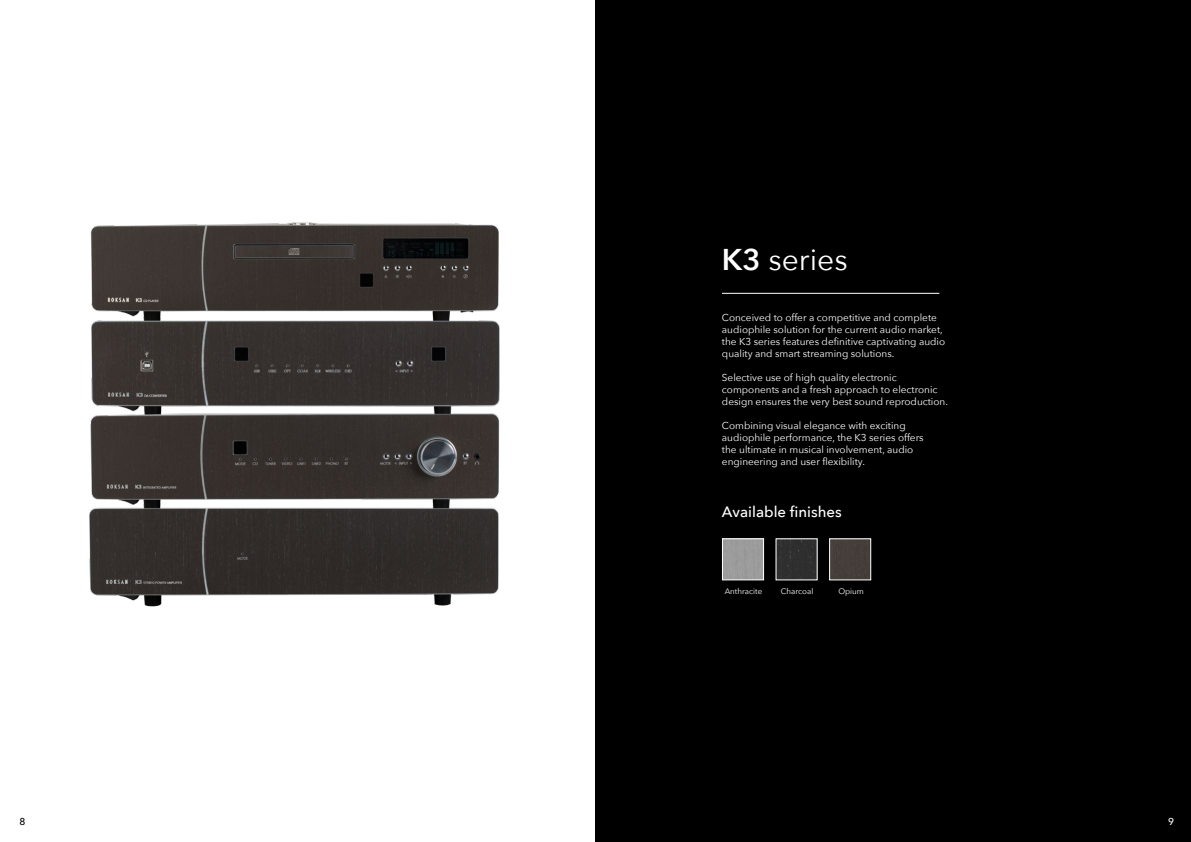
<style>
.page{position:relative;width:1191px;height:842px;background:#fff}
.page>*{position:absolute;margin:0;border:0;box-sizing:border-box;transform-origin:0 0}
.t1{font:30px "Avenir Next";color:#fff}
.t2{font:500 15px "Avenir Next";color:#fff}
.t3{font:10px/12px "Avenir Next";color:#fff}
.t4{font:500 10px "Avenir Next";color:#000}
.t5{font:500 10px "Avenir Next";color:#fff}
.t6{font:8px "Avenir Next";color:#fff}
.s1{font-weight:600}
</style>
<div class="page">
<img style="left:89px;top:222px;width:411px;height:385px">
<div style="left:595px;top:0;width:596px;height:842px;background:#000"></div>
<hr style="left:722px;top:293px;width:217px;height:1px;background:#fff">
<img style="left:724px;top:540px;width:38px;height:38px">
<div style="left:722px;top:538px;width:42px;height:42px;border:1px solid #fff"></div>
<img style="left:777px;top:540px;width:38px;height:38px">
<img style="left:831px;top:540px;width:38px;height:38px">
<div style="left:829px;top:538px;width:42px;height:42px;border:1px solid #fff"></div>
<p class="t4" style="left:20px;top:812px;width:7px">8</p>
<h1 class="t1" style="left:722px;top:234px;width:127px"><span class="s1">K3</span> series</h1>
<p class="t3" style="left:722px;top:311px;width:225px">Conceived to offer a competitive and complete audiophile solution for the current audio market, the K3 series features definitive captivating audio quality and smart streaming solutions.</p>
<p class="t3" style="left:722px;top:371px;width:227px">Selective use of high quality electronic components and a fresh approach to electronic design ensures the very best sound reproduction.</p>
<p class="t3" style="left:722px;top:419px;width:203px">Combining visual elegance with exciting audiophile performance, the K3 series offers the ultimate in musical involvement, audio engineering and user flexibility.</p>
<h2 class="t2" style="left:722px;top:499px;width:121px">Available finishes</h2>
<p class="t6" style="left:724px;top:584px;width:39px">Anthracite</p>
<p class="t6" style="left:780px;top:584px;width:34px">Charcoal</p>
<p class="t6" style="left:838px;top:584px;width:27px">Opium</p>
<p class="t5" style="left:1168px;top:812px;width:7px">9</p>
</div>
